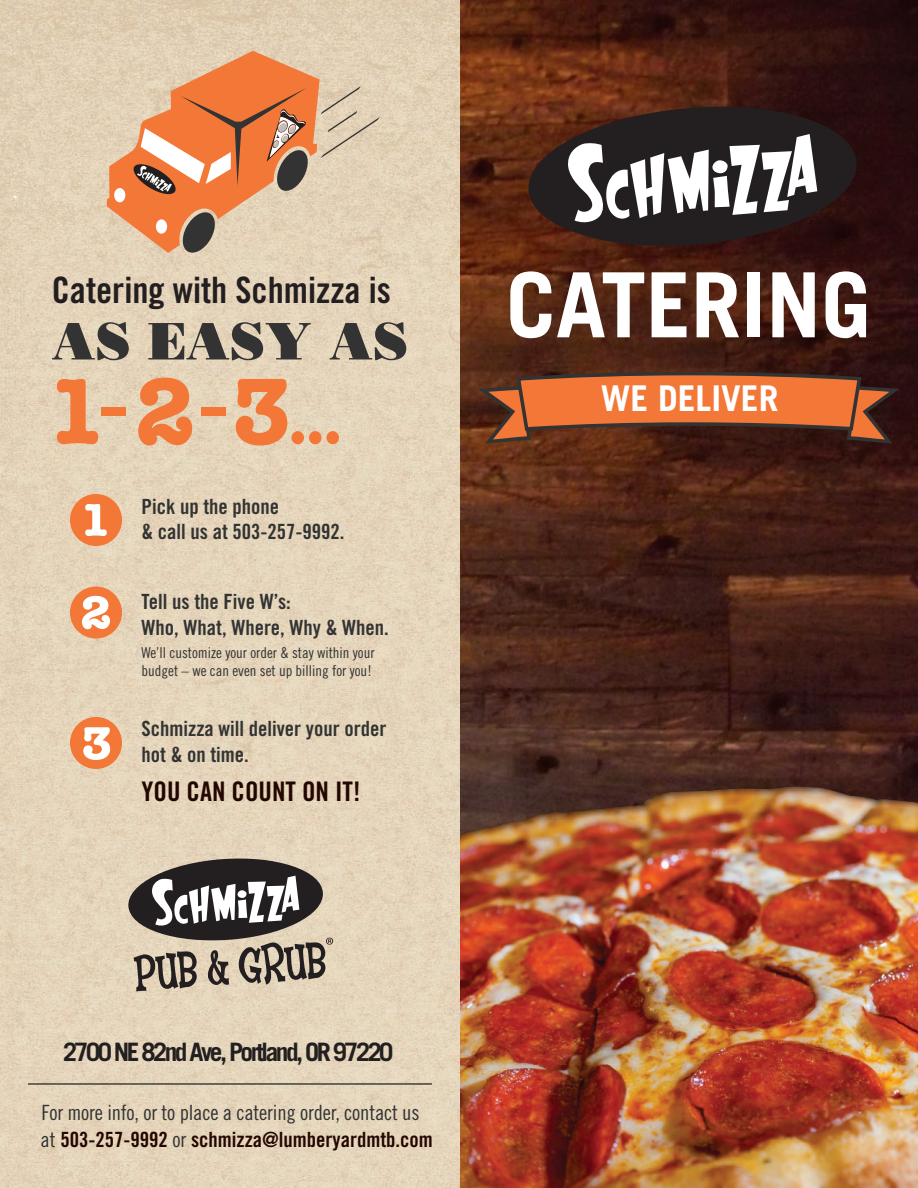
<style>
.page{position:relative;width:918px;height:1188px;background:#fff}
.page>*{position:absolute;margin:0;border:0;box-sizing:border-box;transform-origin:0 0}
.t1{font:700 90px "Trade Gothic LT Std";color:#fff}
.t2{font:52.65px "Bodoni Std Poster";color:#323332}
.t3{font:36.3px "Trade Gothic LT Std Bd Cn 20";color:#231f20}
.t4{font:700 35.55px "Trade Gothic LT Std";color:#fff}
.t5{font:27px "Trade Gothic LT Std Bd Cn 20";color:#240600}
.t6{font:700 25.35px "Trade Gothic LT Std";letter-spacing:-.1em;color:#231f20}
.t7{font:21px "Trade Gothic LT Std Bd Cn 20";color:#323332}
.t8{font:21px "Trade Gothic LT Std Cn 18";letter-spacing:-.01em;color:#323332}
.t9{font:21px "Trade Gothic LT Std Bd Cn 20";color:#240600}
.t10{font:15px "Trade Gothic LT Std Cn 18";color:#323332}
.s1{font-family:"Trade Gothic LT Std Cn 18";color:#323332}
</style>
<div class="page">
<img style="left:0;top:0;width:918px;height:1188px">
<img style="left:459px;top:787px;width:459px;height:401px">
<svg style="left:107px;top:51px;width:273px;height:204px;background:#dca883"></svg>
<div style="left:70px;top:717px;width:52px;height:52px;background:#f37736;border-radius:50%"></div>
<svg style="left:83px;top:727px;width:27px;height:33px"></svg>
<div style="left:70px;top:587px;width:52px;height:52px;background:#f37736;border-radius:50%"></div>
<svg style="left:82px;top:596px;width:28px;height:33px"></svg>
<div style="left:70px;top:494px;width:52px;height:52px;background:#f37736;border-radius:50%"></div>
<svg style="left:85px;top:504px;width:22px;height:32px"></svg>
<div style="left:292px;top:431px;width:12px;height:13px;background:#f37736;border-radius:50%"></div>
<div style="left:309px;top:431px;width:12px;height:13px;background:#f37736;border-radius:50%"></div>
<div style="left:326px;top:431px;width:13px;height:13px;background:#f37736;border-radius:50%"></div>
<div style="left:101px;top:407px;width:24px;height:9px;background:#f37736"></div>
<div style="left:202px;top:407px;width:24px;height:9px;background:#f37736"></div>
<svg style="left:236px;top:379px;width:51px;height:66px;background:#ee9460"></svg>
<svg style="left:138px;top:378px;width:54px;height:67px;background:#ed9561"></svg>
<svg style="left:57px;top:379px;width:41px;height:65px;background:#eba071"></svg>
<hr style="left:28px;top:1083px;width:404px;height:2px;background:#413f3f">
<svg style="left:128px;top:857px;width:205px;height:134px;background:#91887e"></svg>
<svg style="left:473px;top:370px;width:432px;height:76px;background:#9e4f29"></svg>
<svg style="left:527px;top:104px;width:331px;height:144px;background:#341d18"></svg>
<svg style="left:567px;top:134px;width:250px;height:91px"></svg>
<h3 class="t3" style="left:52px;top:268px;width:341px">Catering with Schmizza is</h3>
<h2 class="t2" style="left:52px;top:309px;width:358px">AS EASY AS</h2>
<p class="t7" style="left:142px;top:493px;width:139px">Pick up the phone</p>
<p class="t7" style="left:142px;top:518px;width:204px">&amp; call us at 503-257-9992.</p>
<p class="t7" style="left:142px;top:589px;width:151px">Tell us the Five W’s:</p>
<p class="t7" style="left:142px;top:614px;width:249px">Who, What, Where, Why &amp; When.</p>
<p class="t10" style="left:142px;top:644px;width:235px">We’ll customize your order &amp; stay within your</p>
<p class="t10" style="left:142px;top:662px;width:232px">budget – we can even set up billing for you!</p>
<p class="t7" style="left:142px;top:716px;width:246px">Schmizza will deliver your order</p>
<p class="t7" style="left:142px;top:741px;width:109px">hot &amp; on time.</p>
<p class="t5" style="left:142px;top:775px;width:220px">YOU CAN COUNT ON IT!</p>
<h1 class="t1" style="left:506px;top:250px;width:367px">CATERING</h1>
<h3 class="t4" style="left:601px;top:377px;width:179px">WE DELIVER</h3>
<p class="t6" style="left:63px;top:1036px;width:332px">2700 NE 82nd Ave, Portland, OR 97220</p>
<p class="t8" style="left:41px;top:1100px;width:380px">For more info, or to place a catering order, contact us</p>
<p class="t9" style="left:41px;top:1126px;width:394px"><span class="s1">at</span> 503-257-9992 <span class="s1">or</span> schmizza@lumberyardmtb.com</p>
</div>
